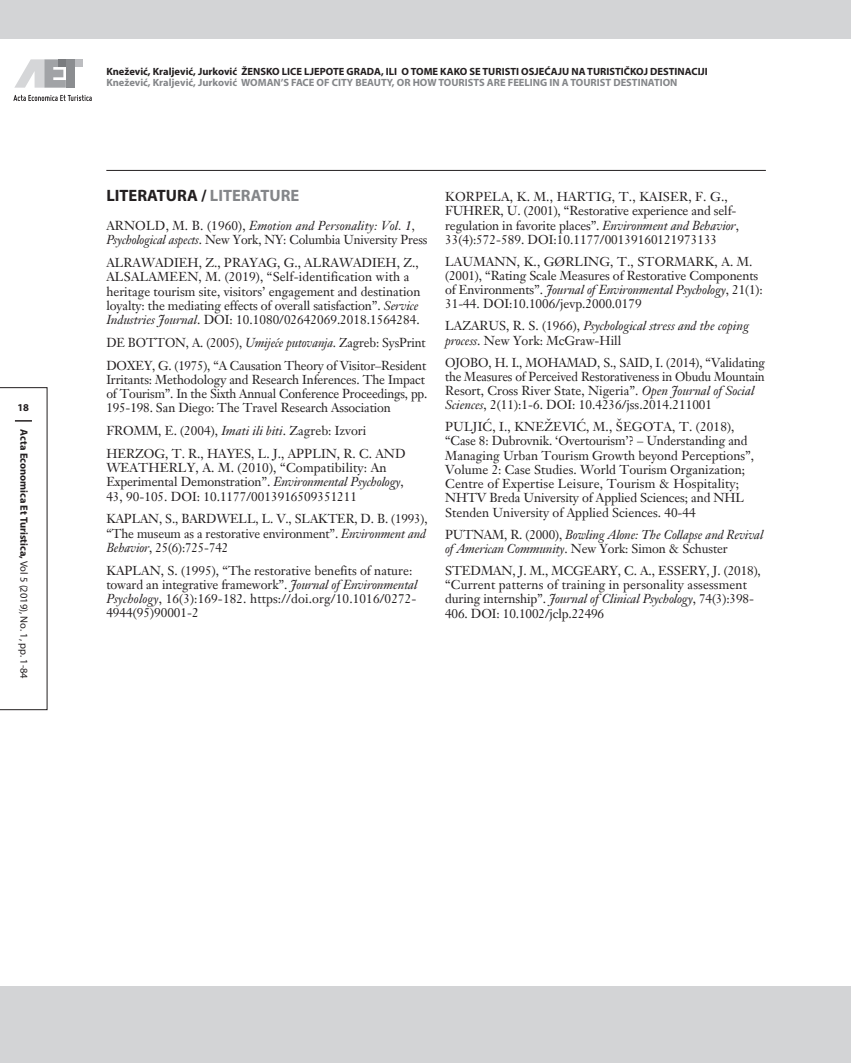
<style>
.page{position:relative;width:851px;height:1063px;background:#fff}
.page>*{position:absolute;margin:0;border:0;box-sizing:border-box;transform-origin:0 0}
.t1{font:700 16.5px "Myriad Pro";color:#231f20}
.t2{font:12.75px/14.2px "Janson HR";letter-spacing:-.01em;color:#231f20}
.t3{font:italic 12.75px/14.2px "Janson HR";letter-spacing:-.01em;color:#231f20}
.t4{font:700 10.5px "Myriad Pro";color:#231f20}
.t5{font:700 10.5px "Myriad Pro";color:#848689}
.s1{font-weight:400}
.s2{color:#848689}
.s3{font-style:italic}
.s4{font-style:normal}
</style>
<div class="page">
<div style="left:0;top:0;width:850px;height:38px;background:#d3d4d6"></div>
<div style="left:0;top:986px;width:850px;height:77px;background:#d3d4d6"></div>
<svg style="left:0;top:387px;width:47px;height:323px"></svg>
<svg style="left:14px;top:59px;width:52px;height:29px"></svg>
<div style="left:66px;top:59px;width:9px;height:29px;background:#8b8d90"></div>
<div style="left:58px;top:59px;width:8px;height:8px;background:#7a7c7f"></div>
<div style="left:75px;top:59px;width:7px;height:8px;background:#bcbdc0"></div>
<svg style="left:13px;top:95px;width:79px;height:6px"></svg>
<hr style="left:106px;top:170px;width:659px;height:1px;background:#231f20">
<hr style="left:850px;top:0;width:1px;height:38px;background:#d3d4d6">
<hr style="left:850px;top:986px;width:1px;height:77px;background:#d3d4d6">
<p class="t4" style="left:17px;top:401px;width:13px">18</p>
<p class="t4" style="left:31px;top:429px;width:251px;rotate:90deg">Acta Economica Et Turistica, <span class="s1">Vol 5 (2019), No. 1, pp. 1-84</span></p>
<p class="t4" style="left:106px;top:64px;width:603px">Knežević, Kraljević, Jurković ŽENSKO LICE LJEPOTE GRADA, ILI O TOME KAKO SE TURISTI OSJEĆAJU NA TURISTIČKOJ DESTINACIJI</p>
<p class="t5" style="left:106px;top:76px;width:572px">Knežević, Kraljević, Jurković WOMAN’S FACE OF CITY BEAUTY, OR HOW TOURISTS ARE FEELING IN A TOURIST DESTINATION</p>
<p class="t1" style="left:106px;top:185px;width:194px">LITERATURA / <span class="s2">LITERATURE</span></p>
<p class="t2" style="left:106px;top:219px;width:322px">ARNOLD, M. B. (1960), <span class="s3">Emotion and Personality: Vol. 1,<br>Psychological aspects</span>. New York, NY: Columbia University Press</p>
<p class="t2" style="left:106px;top:256px;width:315px">ALRAWADIEH, Z., PRAYAG, G., ALRAWADIEH, Z., ALSALAMEEN, M. (2019), “Self-identification with a heritage tourism site, visitors’ engagement and destination loyalty: the mediating effects of overall satisfaction”. <span class="s3">Service Industries Journal</span>. DOI: 10.1080/02642069.2018.1564284.</p>
<p class="t2" style="left:106px;top:331px;width:321px;line-height:22.8px">DE BOTTON, A. (2005), <span class="s3">Umijeće putovanja</span>. Zagreb: SysPrint<br>DOXEY, G. (1975), “A Causation Theory of Visitor–Resident</p>
<p class="t2" style="left:106px;top:372px;width:322px">Irritants: Methodology and Research Inferences. The Impact of Tourism”. In the Sixth Annual Conference Proceedings, pp.<br>195-198. San Diego: The Travel Research Association</p>
<p class="t2" style="left:106px;top:419px;width:301px;line-height:22.8px">FROMM, E. (2004), <span class="s3">Imati ili biti</span>. Zagreb: Izvori<br>HERZOG, T. R., HAYES, L. J., APPLIN, R. C. AND</p>
<p class="t2" style="left:106px;top:461px;width:299px">WEATHERLY, A. M. (2010), “Compatibility: An<br>Experimental Demonstration”. <span class="s3">Environmental Psychology</span>,<br>43, 90-105. DOI: 10.1177/0013916509351211</p>
<p class="t2" style="left:106px;top:512px;width:323px">KAPLAN, S., BARDWELL, L. V., SLAKTER, D. B. (1993), “The museum as a restorative environment”. <span class="s3">Environment and<br>Behavior</span>, 25(6):725-742</p>
<p class="t2" style="left:106px;top:563px;width:312px">KAPLAN, S. (1995), “The restorative benefits of nature: toward an integrative framework”. <span class="s3">Journal of Environmental Psychology</span>, 16(3):169-182. https://doi.org/10.1016/0272- 4944(95)90001-2</p>
<p class="t2" style="left:445px;top:189px;width:295px">KORPELA, K. M., HARTIG, T., KAISER, F. G., FUHRER, U. (2001), “Restorative experience and self&shy;regulation in favorite places”. <span class="s3">Environment and Behavior</span>, 33(4):572-589. DOI:10.1177/00139160121973133</p>
<p class="t2" style="left:445px;top:254px;width:319px">LAUMANN, K., GØRLING, T., STORMARK, A. M. (2001), “Rating Scale Measures of Restorative Components of Environments”. <span class="s3">Journal of Environmental Psychology</span>, 21(1):<br>31-44. DOI:10.1006/jevp.2000.0179</p>
<p class="t2" style="left:445px;top:319px;width:305px">LAZARUS, R. S. (1966), <span class="s3">Psychological stress and the coping process</span>. New York: McGraw-Hill</p>
<p class="t2" style="left:445px;top:355px;width:321px">OJOBO, H. I., MOHAMAD, S., SAID, I. (2014), “Validating the Measures of Perceived Restorativeness in Obudu Mountain Resort, Cross River State, Nigeria”. <span class="s3">Open Journal of Social Sciences</span>, 2(11):1-6. DOI: 10.4236/jss.2014.211001</p>
<p class="t2" style="left:445px;top:420px;width:310px">PULJIĆ, I., KNEŽEVIĆ, M., ŠEGOTA, T. (2018), “Case 8: Dubrovnik. ‘Overtourism’? – Understanding and Managing Urban Tourism Growth beyond Perceptions”, Volume 2: Case Studies. World Tourism Organization; Centre of Expertise Leisure, Tourism &amp; Hospitality; NHTV Breda University of Applied Sciences; and NHL Stenden University of Applied Sciences. 40-44</p>
<p class="t3" style="left:445px;top:527px;width:319px"><span class="s4">PUTNAM, R. (2000),</span> Bowling Alone: The Collapse and Revival of American Community<span class="s4">. New York: Simon &amp; Schuster</span></p>
<p class="t2" style="left:445px;top:563px;width:317px">STEDMAN, J. M., MCGEARY, C. A., ESSERY, J. (2018), “Current patterns of training in personality assessment during internship”. <span class="s3">Journal of Clinical Psychology</span>, 74(3):398- 406. DOI: 10.1002/jclp.22496</p>
</div>
